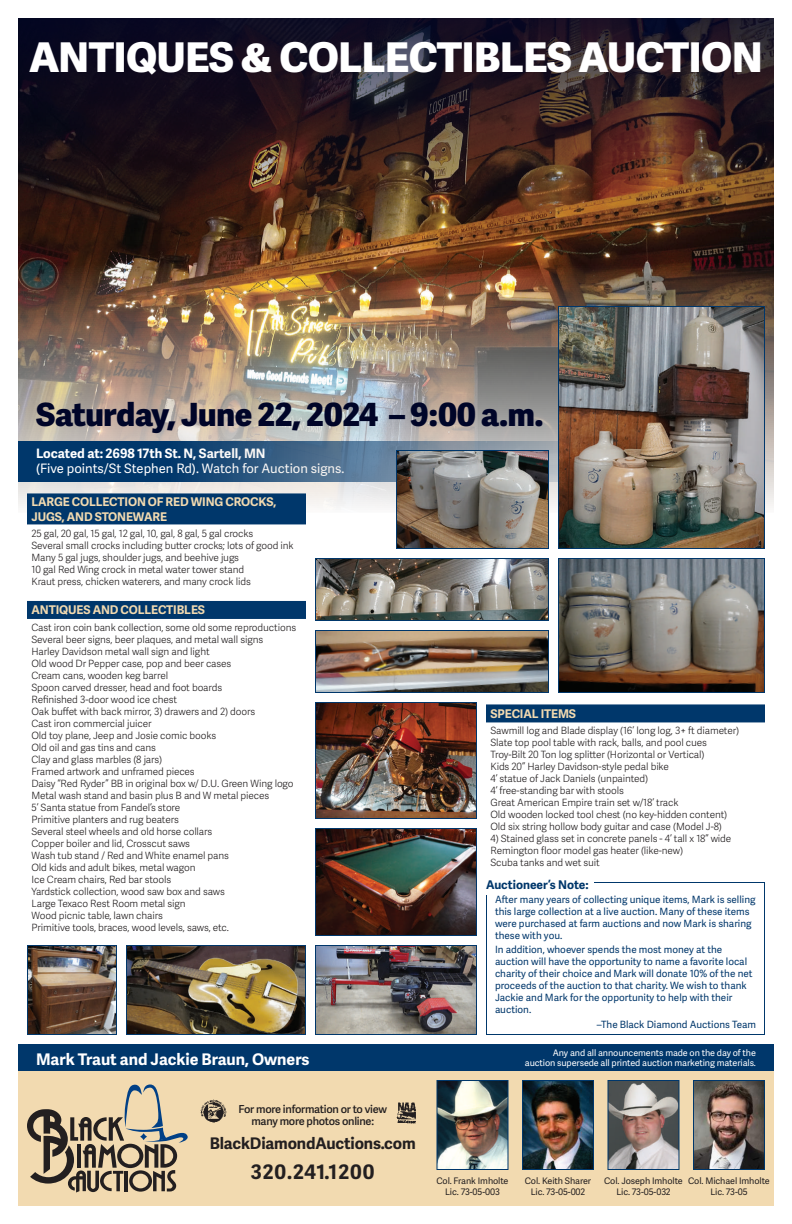
<style>
.page{position:relative;width:792px;height:1224px;background:#fff}
.page>*{position:absolute;margin:0;border:0;box-sizing:border-box;transform-origin:0 0}
.t1{font:800 41px "Adelle Sans Devanagari";letter-spacing:-.01em;color:#fff}
.t2{font:800 32px "Adelle Sans Devanagari";letter-spacing:-.01em;color:#000528}
.t3{font:700 20px "Adelle Sans Devanagari";letter-spacing:.05em;color:#231f20}
.t4{font:700 16px "Adelle Sans Devanagari";color:#fff}
.t5{font:700 16px "Adelle Sans Devanagari";letter-spacing:-.01em;color:#231f20}
.t6{font:13px "Adelle Sans Devanagari";color:#fff}
.t7{font:700 13px "Adelle Sans Devanagari";color:#fff}
.t8{font:700 12px/14.4px "Adelle Sans Devanagari";letter-spacing:-.01em;color:#f2dab0}
.t9{font:700 12px "Adelle Sans Devanagari";color:#00376b}
.t10{font:600 11px/12px "Adelle Sans Devanagari";letter-spacing:-.025em;color:#231f20;text-align:center}
.t11{font:300 10px/12px "Adelle Sans Devanagari";letter-spacing:-.01em;color:#231f20}
.t12{font:10px/12px "Adelle Sans Devanagari";color:#00376b}
.t13{font:9px/10.8px "Adelle Sans Devanagari";letter-spacing:-.01em;color:#231f20;text-align:center}
.t14{font:9px "Adelle Sans Devanagari";letter-spacing:-.01em;color:#fff}
</style>
<div class="page">
<div style="left:18px;top:1071px;width:756px;height:135px;background:#f2dab0"></div>
<svg style="left:27px;top:1084px;width:161px;height:108px"></svg>
<img style="left:397px;top:1102px;width:19px;height:22px">
<img style="left:201px;top:1100px;width:25px;height:23px">
<img style="left:524px;top:1082px;width:68px;height:86px">
<div style="left:522px;top:1080px;width:72px;height:90px;border:1px solid #00376b"></div>
<img style="left:610px;top:1082px;width:68px;height:86px">
<div style="left:608px;top:1080px;width:72px;height:90px;border:1px solid #00376b"></div>
<img style="left:438px;top:1082px;width:68px;height:86px">
<div style="left:436px;top:1080px;width:72px;height:90px;border:1px solid #00376b"></div>
<img style="left:695px;top:1082px;width:68px;height:86px">
<div style="left:693px;top:1080px;width:72px;height:90px;border:1px solid #00376b"></div>
<img style="left:18px;top:234px;width:756px;height:272px">
<img style="left:18px;top:18px;width:756px;height:216px">
<div style="left:18px;top:1044px;width:756px;height:27px;background:#00376b"></div>
<div style="left:486px;top:882px;width:279px;height:153px;border:1px solid #00376b"></div>
<div style="left:482px;top:878px;width:112px;height:18px;background:#fff"></div>
<div style="left:27px;top:493px;width:279px;height:31px;background:#00376b"></div>
<div style="left:27px;top:601px;width:279px;height:18px;background:#00376b"></div>
<div style="left:486px;top:704px;width:279px;height:18px;background:#00376b"></div>
<svg style="left:18px;top:441px;width:540px;height:41px;background:#2d577f"></svg>
<img style="left:560px;top:308px;width:203px;height:239px">
<div style="left:558px;top:306px;width:207px;height:243px;border:1px solid #00376b"></div>
<img style="left:317px;top:830px;width:158px;height:104px">
<div style="left:315px;top:828px;width:162px;height:108px;border:1px solid #00376b"></div>
<img style="left:317px;top:704px;width:158px;height:113px">
<div style="left:315px;top:702px;width:162px;height:117px;border:1px solid #00376b"></div>
<img style="left:398px;top:452px;width:149px;height:95px">
<div style="left:396px;top:450px;width:153px;height:99px;border:1px solid #00376b"></div>
<img style="left:560px;top:560px;width:203px;height:131px">
<div style="left:558px;top:558px;width:207px;height:135px;border:1px solid #00376b"></div>
<img style="left:317px;top:560px;width:230px;height:59px">
<div style="left:315px;top:558px;width:234px;height:63px;border:1px solid #00376b"></div>
<img style="left:317px;top:632px;width:230px;height:59px">
<div style="left:315px;top:630px;width:234px;height:63px;border:1px solid #00376b"></div>
<img style="left:317px;top:947px;width:158px;height:86px">
<div style="left:315px;top:945px;width:162px;height:90px;border:1px solid #00376b"></div>
<img style="left:29px;top:947px;width:86px;height:86px">
<div style="left:27px;top:945px;width:90px;height:90px;border:1px solid #00376b"></div>
<img style="left:128px;top:947px;width:176px;height:86px">
<div style="left:126px;top:945px;width:180px;height:90px;border:1px solid #00376b"></div>
<h1 class="t1" style="left:29px;top:34px;width:735px">ANTIQUES &amp; COLLECTIBLES AUCTION</h1>
<h2 class="t2" style="left:36px;top:397px;width:509px">Saturday, June 22, 2024 – 9:00 a.m.</h2>
<h3 class="t7" style="left:36px;top:446px;width:231px">Located at: 2698 17th St. N, Sartell, MN</h3>
<h3 class="t6" style="left:36px;top:459px;width:310px">(Five points/St Stephen Rd). Watch for Auction signs.</h3>
<p class="t8" style="left:32px;top:495px;width:246px">LARGE COLLECTION OF RED WING CROCKS,<br>JUGS, AND STONEWARE</p>
<p class="t11" style="left:32px;top:529px;width:264px">25 gal, 20 gal, 15 gal, 12 gal, 10, gal, 8 gal, 5 gal crocks<br>Several small crocks including butter crocks; lots of good ink Many 5 gal jugs, shoulder jugs, and beehive jugs<br>10 gal Red Wing crock in metal water tower stand<br>Kraut press, chicken waterers, and many crock lids</p>
<p class="t8" style="left:32px;top:603px;width:175px">ANTIQUES AND COLLECTIBLES</p>
<p class="t11" style="left:32px;top:622px;width:266px">Cast iron coin bank collection, some old some reproductions Several beer signs, beer plaques, and metal wall signs<br>Harley Davidson metal wall sign and light<br>Old wood Dr Pepper case, pop and beer cases<br>Cream cans, wooden keg barrel<br>Spoon carved dresser, head and foot boards<br>Refinished 3-door wood ice chest<br>Oak buffet with back mirror, 3) drawers and 2) doors<br>Cast iron commercial juicer<br>Old toy plane, Jeep and Josie comic books<br>Old oil and gas tins and cans<br>Clay and glass marbles (8 jars)<br>Framed artwork and unframed pieces<br>Daisy “Red Ryder” BB in original box w/ D.U. Green Wing logo Metal wash stand and basin plus B and W metal pieces<br>5’ Santa statue from Fandel’s store<br>Primitive planters and rug beaters<br>Several steel wheels and old horse collars<br>Copper boiler and lid, Crosscut saws<br>Wash tub stand / Red and White enamel pans<br>Old kids and adult bikes, metal wagon<br>Ice Cream chairs, Red bar stools<br>Yardstick collection, wood saw box and saws<br>Large Texaco Rest Room metal sign<br>Wood picnic table, lawn chairs<br>Primitive tools, braces, wood levels, saws, etc.</p>
<p class="t8" style="left:490px;top:707px;width:87px">SPECIAL ITEMS</p>
<p class="t11" style="left:490px;top:726px;width:250px">Sawmill log and Blade display (16’ long log, 3+ ft diameter)<br>Slate top pool table with rack, balls, and pool cues Troy-Bilt 20 Ton log splitter (Horizontal or Vertical)<br>Kids 20” Harley Davidson-style pedal bike<br>4’ statue of Jack Daniels (unpainted)<br>4’ free-standing bar with stools<br>Great American Empire train set w/18’ track<br>Old wooden locked tool chest (no key-hidden content)<br>Old six string hollow body guitar and case (Model J-8)</p>
<p class="t11" style="left:490px;top:834px;width:242px">4) Stained glass set in concrete panels - 4’ tall x 18” wide<br>Remington floor model gas heater (like-new)<br>Scuba tanks and wet suit</p>
<p class="t9" style="left:486px;top:878px;width:104px">Auctioneer’s Note:</p>
<p class="t12" style="left:495px;top:894px;width:262px">After many years of collecting unique items, Mark is selling this large collection at a live auction. Many of these items were purchased at farm auctions and now Mark is sharing these with you.</p>
<p class="t12" style="left:495px;top:944px;width:259px">In addition, whoever spends the most money at the auction will have the opportunity to name a favorite local charity of their choice and Mark will donate 10% of the net proceeds of the auction to that charity. We wish to thank Jackie and Mark for the opportunity to help with their auction.</p>
<p class="t12" style="left:597px;top:1019px;width:161px">–The Black Diamond Auctions Team</p>
<p class="t14" style="left:553px;top:1046px;width:205px">Any and all announcements made on the day of the</p>
<h3 class="t4" style="left:36px;top:1050px;width:275px">Mark Traut and Jackie Braun, Owners</h3>
<p class="t14" style="left:525px;top:1056px;width:233px">auction supersede all printed auction marketing materials.</p>
<p class="t10" style="left:238px;top:1103px;width:150px">For more information or to view many more photos online:</p>
<h3 class="t5" style="left:210px;top:1135px;width:207px">BlackDiamondAuctions.com</h3>
<h3 class="t3" style="left:251px;top:1160px;width:125px">320.241.1200</h3>
<p class="t13" style="left:436px;top:1176px;width:74px">Col. Frank Imholte<br>Lic. 73-05-003</p>
<p class="t13" style="left:525px;top:1176px;width:68px">Col. Keith Sharer<br>Lic. 73-05-002</p>
<p class="t13" style="left:604px;top:1176px;width:80px">Col. Joseph Imholte<br>Lic. 73-05-032</p>
<p class="t13" style="left:688px;top:1176px;width:83px">Col. Michael Imholte<br>Lic. 73-05</p>
</div>
